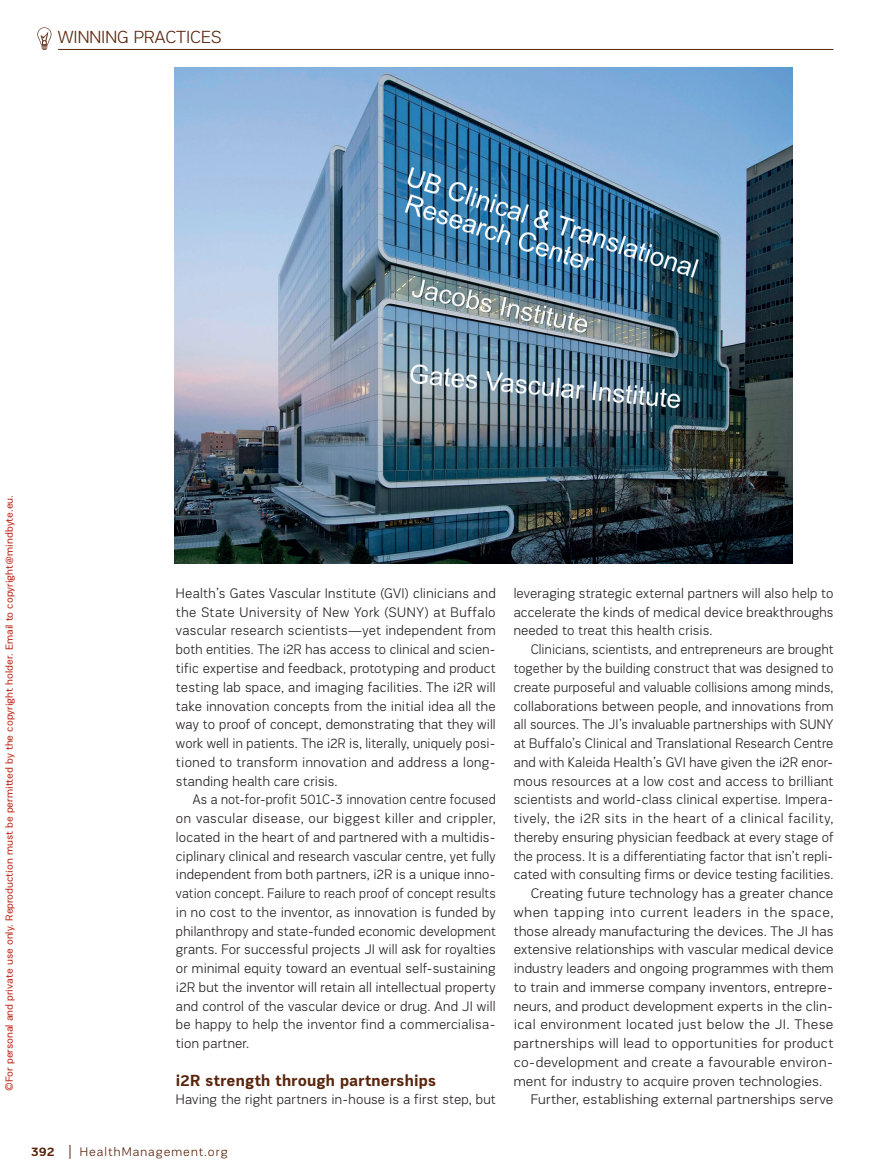
<style>
.page{position:relative;width:893px;height:1174px;background:#fff}
.page>*{position:absolute;margin:0;border:0;box-sizing:border-box;transform-origin:0 0}
.t1{font:300 18px "PRC Fidelity";color:#5a250d}
.t2{font:700 16.5px "PRC Fidelity";letter-spacing:.01em;color:#5a250d;scale:.96 1}
.t3{font:300 14.25px/18.8px "PRC Fidelity";letter-spacing:.015em;color:#231f20;text-align:justify;scale:.96 1}
.t4{font:300 14.25px/18.8px "PRC Fidelity";letter-spacing:.015em;color:#231f20;text-align:justify;scale:.92 1}
.t5{font:300 14.25px "PRC Fidelity";letter-spacing:.015em;color:#231f20}
.t6{font:300 14.25px "PRC Fidelity";letter-spacing:.015em;color:#231f20;scale:.95 1}
.t7{font:300 14.25px "PRC Fidelity";letter-spacing:.015em;color:#231f20;scale:.93 1}
.t8{font:300 14.25px "PRC Fidelity";letter-spacing:.015em;color:#231f20;scale:.94 1}
.t9{font:300 14.25px "PRC Fidelity";letter-spacing:.035em;color:#231f20;scale:.96 1}
.t10{font:300 14.25px "PRC Fidelity";letter-spacing:.045em;color:#231f20}
.t11{font:300 12.75px "PRC Fidelity";letter-spacing:.08em;color:#5a250d}
.t12{font:700 12.75px "PRC Fidelity";color:#5a250d}
.t13{font:10.5px "PRC Fidelity";color:#ba2919}
</style>
<div class="page">
<svg style="left:37px;top:27px;width:15px;height:23px"></svg>
<hr style="left:58px;top:49px;width:775px;height:1px;background:#5a250d">
<svg style="left:70px;top:1144px;width:1px;height:14px"></svg>
<img style="left:175px;top:68px;width:617px;height:495px">
<p class="t1" style="left:58px;top:27px;width:165px">WINNING PRACTICES</p>
<p class="t13" style="left:3px;top:1091px;width:597px;rotate:-90deg">©For personal and private use only. Reproduction must be permitted by the copyright holder. Email to copyright@mindbyte.eu.</p>
<p class="t3" style="left:176px;top:584px;width:335px">Health’s Gates Vascular Institute (GVI) clinicians and the State University of New York (SUNY) at Buffalo vascular research scientists—yet independent from both entities. The i2R has access to clinical and scien&shy;tific expertise and feedback, prototyping and product testing lab space, and imaging facilities. The i2R will take innovation concepts from the initial idea all the way to proof of concept, demonstrating that they will work well in patients. The i2R is, literally, uniquely posi&shy;tioned to transform innovation and address a long&shy;standing health care crisis.</p>
<p class="t4" style="left:176px;top:790px;width:349px;text-indent:17px">As a not-for-profit 501C-3 innovation centre focused on vascular disease, our biggest killer and crippler, located in the heart of and partnered with a multidis&shy;ciplinary clinical and research vascular centre, yet fully independent from both partners, i2R is a unique inno&shy;vation concept. Failure to reach proof of concept results in no cost to the inventor, as innovation is funded by philanthropy and state-funded economic development grants. For successful projects JI will ask for royalties or minimal equity toward an eventual self-sustaining i2R but the inventor will retain all intellectual property and control of the vascular device or drug. And JI will be happy to help the inventor find a commercialisa&shy;tion partner.</p>
<p class="t2" style="left:176px;top:1070px;width:273px">i2R strength through partnerships</p>
<p class="t3" style="left:176px;top:1090px;width:335px">Having the right partners in-house is a first step, but</p>
<p class="t12" style="left:31px;top:1144px;width:25px">392</p>
<p class="t11" style="left:80px;top:1144px;width:149px">HealthManagement.org</p>
<p class="t3" style="left:514px;top:584px;width:335px">leveraging strategic external partners will also help to accelerate the kinds of medical device breakthroughs needed to treat this health crisis.</p>
<p class="t7" style="left:531px;top:642px;width:327px">Clinicians, scientists, and entrepreneurs are brought</p>
<p class="t4" style="left:514px;top:659px;width:349px">together by the building construct that was designed to</p>
<p class="t7" style="left:514px;top:679px;width:345px">create purposeful and valuable collisions among minds,</p>
<p class="t3" style="left:514px;top:696px;width:334px">collaborations between people, and innovations from</p>
<p class="t8" style="left:514px;top:717px;width:342px">all sources. The JI’s invaluable partnerships with SUNY</p>
<p class="t6" style="left:514px;top:735px;width:338px">at Buffalo’s Clinical and Translational Research Centre</p>
<p class="t6" style="left:514px;top:754px;width:338px">and with Kaleida Health’s GVI have given the i2R enor-</p>
<p class="t3" style="left:514px;top:771px;width:335px">mous resources at a low cost and access to brilliant</p>
<p class="t3" style="left:514px;top:790px;width:335px">scientists and world-class clinical expertise. Impera-</p>
<p class="t9" style="left:514px;top:810px;width:335px">tively, the i2R sits in the heart of a clinical facility,</p>
<p class="t6" style="left:514px;top:829px;width:338px">thereby ensuring physician feedback at every stage of</p>
<p class="t7" style="left:514px;top:848px;width:345px">the process. It is a differentiating factor that isn’t repli-</p>
<p class="t6" style="left:514px;top:867px;width:338px">cated with consulting firms or device testing facilities.</p>
<p class="t5" style="left:531px;top:885px;width:304px">Creating future technology has a greater chance</p>
<p class="t10" style="left:514px;top:904px;width:321px">when tapping into current leaders in the space,</p>
<p class="t5" style="left:514px;top:923px;width:321px">those already manufacturing the devices. The JI has</p>
<p class="t5" style="left:514px;top:942px;width:321px">extensive relationships with vascular medical device</p>
<p class="t3" style="left:514px;top:959px;width:335px">industry leaders and ongoing programmes with them</p>
<p class="t5" style="left:514px;top:979px;width:321px">to train and immerse company inventors, entrepre-</p>
<p class="t5" style="left:514px;top:998px;width:321px">neurs, and product development experts in the clin-</p>
<p class="t5" style="left:514px;top:1017px;width:321px">ical environment located just below the JI. These</p>
<p class="t5" style="left:514px;top:1035px;width:321px">partnerships will lead to opportunities for product</p>
<p class="t5" style="left:514px;top:1054px;width:321px">co-development and create a favourable environ-</p>
<p class="t5" style="left:514px;top:1073px;width:310px">ment for industry to acquire proven technologies.</p>
<p class="t5" style="left:531px;top:1092px;width:304px">Further, establishing external partnerships serve</p>
</div>
